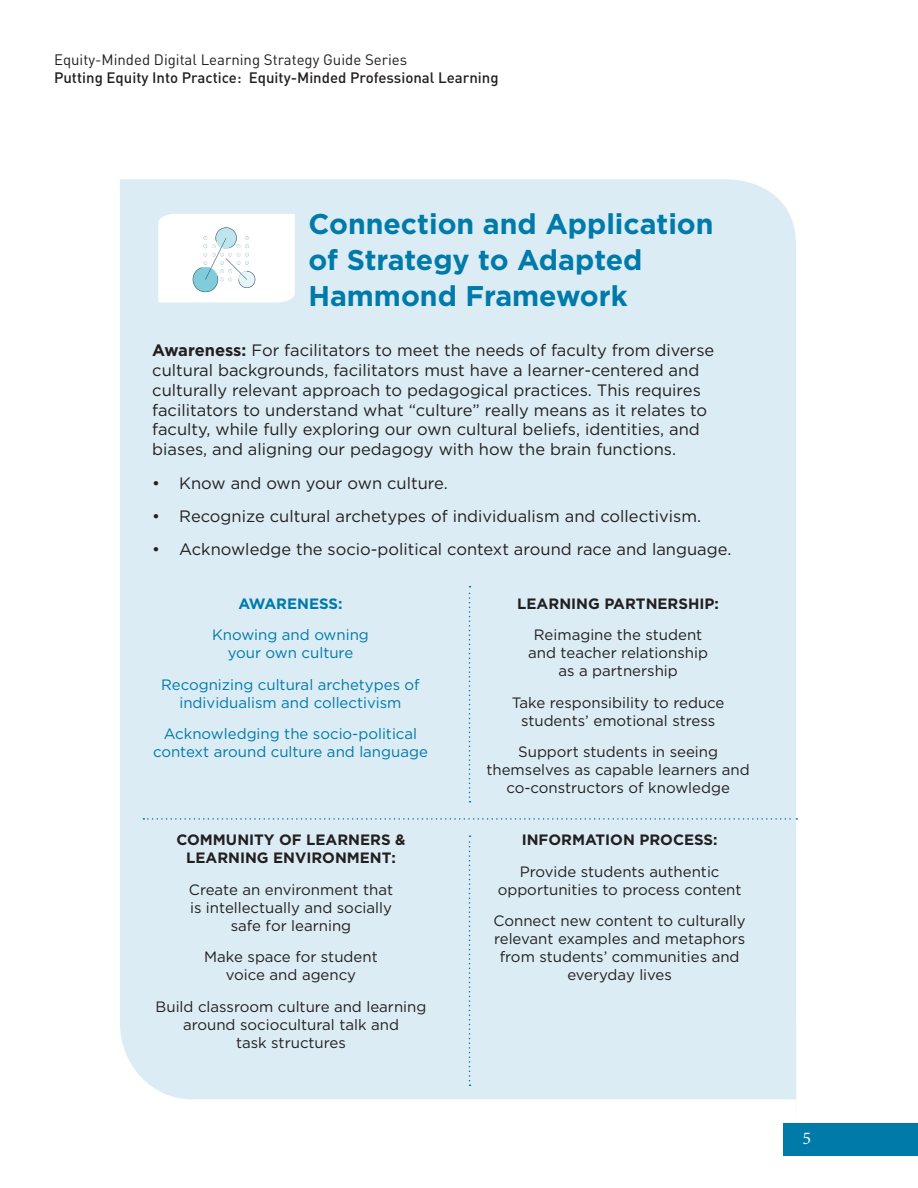
<style>
.page{position:relative;width:918px;height:1188px;background:#fff}
.page>*{position:absolute;margin:0;border:0;box-sizing:border-box;transform-origin:0 0}
.t1{font:700 28.5px/36px "Gotham";color:#007aa9}
.t2{font:18px "Minion Pro";color:#fff}
.t3{font:16.5px/19.8px "Gotham";color:#231f20}
.t4{font:15px/18px "Gotham";color:#231f20;text-align:center}
.t5{font:15px/18px "Gotham";color:#007aa9;text-align:center}
.t6{font:500 15px/18px "DINOT";color:#231f20}
.t7{font:700 15px/18px "Gotham";color:#231f20;text-align:center}
.t8{font:700 15px "Gotham";color:#007aa9}
.s1{font-weight:400}
.s2{font-weight:700}
</style>
<div class="page">
<div style="left:783px;top:1123px;width:135px;height:33px;background:#007aa9"></div>
<div style="left:120px;top:179px;width:676px;height:921px;background:#dbecf4"></div>
<svg style="left:158px;top:214px;width:137px;height:88px"></svg>
<img style="left:185px;top:217px;width:83px;height:82px">
<svg style="left:143px;top:818px;width:654px;height:2px"></svg>
<svg style="left:469px;top:586px;width:2px;height:216px"></svg>
<svg style="left:469px;top:835px;width:2px;height:251px"></svg>
<p class="t6" style="left:54px;top:51px;width:446px"><span class="s1">Equity-Minded Digital Learning Strategy Guide Series<br></span>Putting Equity Into Practice: Equity-Minded Professional Learning</p>
<p class="t1" style="left:308px;top:206px;width:407px">Connection and Application of Strategy to Adapted<br>Hammond Framework</p>
<p class="t3" style="left:152px;top:340px;width:564px"><span class="s2">Awareness:</span> For facilitators to meet the needs of faculty from diverse cultural backgrounds, facilitators must have a learner-centered and culturally relevant approach to pedagogical practices. This requires facilitators to understand what “culture” really means as it relates to faculty, while fully exploring our own cultural beliefs, identities, and biases, and aligning our pedagogy with how the brain functions.</p>
<p class="t3" style="left:152px;top:472px;width:297px">• Know and own your own culture.</p>
<p class="t3" style="left:152px;top:506px;width:550px">• Recognize cultural archetypes of individualism and collectivism.</p>
<p class="t3" style="left:152px;top:539px;width:581px">• Acknowledge the socio-political context around race and language.</p>
<p class="t8" style="left:238px;top:594px;width:106px">AWARENESS:</p>
<p class="t5" style="left:212px;top:626px;width:158px">Knowing and owning your own culture</p>
<p class="t5" style="left:161px;top:675px;width:260px">Recognizing cultural archetypes of individualism and collectivism</p>
<p class="t5" style="left:153px;top:725px;width:276px">Acknowledging the socio-political context around culture and language</p>
<p class="t7" style="left:176px;top:831px;width:231px">COMMUNITY OF LEARNERS &amp;<br>LEARNING ENVIRONMENT:</p>
<p class="t4" style="left:189px;top:880px;width:206px">Create an environment that is intellectually and socially safe for learning</p>
<p class="t4" style="left:204px;top:948px;width:175px">Make space for student voice and agency</p>
<p class="t4" style="left:156px;top:997px;width:272px">Build classroom culture and learning around sociocultural talk and<br>task structures</p>
<p class="t7" style="left:517px;top:594px;width:203px">LEARNING PARTNERSHIP:</p>
<p class="t4" style="left:528px;top:626px;width:181px">Reimagine the student and teacher relationship as a partnership</p>
<p class="t4" style="left:512px;top:693px;width:214px">Take responsibility to reduce students’ emotional stress</p>
<p class="t4" style="left:486px;top:743px;width:265px">Support students in seeing themselves as capable learners and co-constructors of knowledge</p>
<p class="t7" style="left:522px;top:831px;width:197px">INFORMATION PROCESS:</p>
<p class="t4" style="left:498px;top:862px;width:245px">Provide students authentic opportunities to process content</p>
<p class="t4" style="left:494px;top:912px;width:254px">Connect new content to culturally relevant examples and metaphors from students’ communities and everyday lives</p>
<p class="t2" style="left:802px;top:1126px;width:10px">5</p>
</div>
